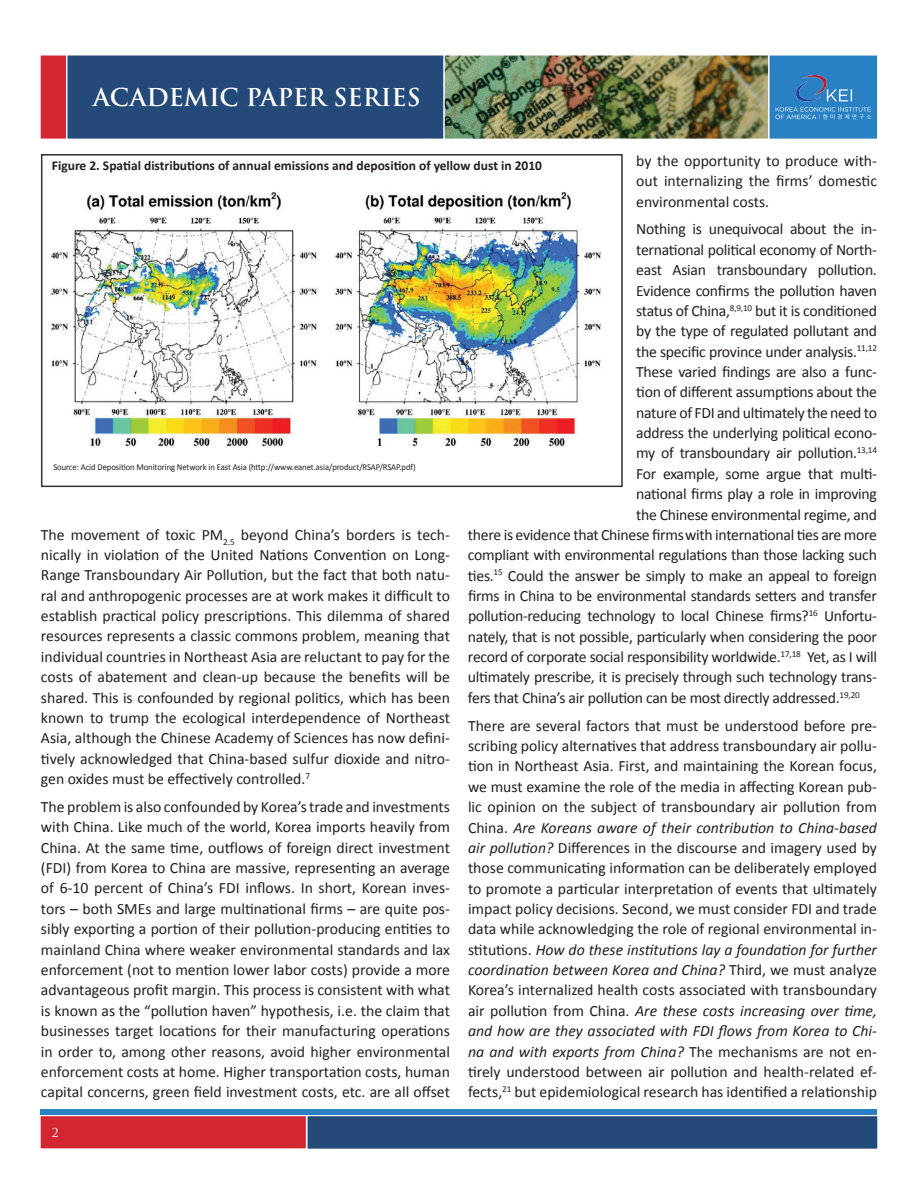
<style>
.page{position:relative;width:918px;height:1188px;background:#fff}
.page>*{position:absolute;margin:0;border:0;box-sizing:border-box;transform-origin:0 0}
.t1{font:700 24px "Trajan Pro";color:#fff}
.t2{font:15.75px/20.4px "Calibri";letter-spacing:-.02em;color:#231f20;text-align:justify}
.t3{font:700 13.5px "Calibri";color:#231f20}
.t4{font:12px "Trajan Pro";color:#fff}
.t5{font:9px "Calibri";letter-spacing:-.01em;color:#231f20;scale:.96 1}
.s1{font-style:italic}
</style>
<div class="page">
<div style="left:63px;top:54px;width:789px;height:86px;background:#244a79;border:2px solid #fff"></div>
<div style="left:39px;top:54px;width:28px;height:86px;background:#d22631;border:2px solid #fff"></div>
<div style="left:767px;top:54px;width:112px;height:86px;background:#2981c4;border:2px solid #fff"></div>
<div style="left:306px;top:1115px;width:573px;height:35px;background:#244a79;border:2px solid #fff"></div>
<div style="left:39px;top:1115px;width:268px;height:35px;background:#d22631;border:2px solid #fff"></div>
<div style="left:41px;top:1109px;width:836px;height:6px;background:#2981c4"></div>
<img style="left:443px;top:54px;width:327px;height:86px">
<img style="left:776px;top:75px;width:96px;height:45px">
<img style="left:50px;top:192px;width:552px;height:255px">
<div style="left:41px;top:154px;width:582px;height:333px;border:2px solid #313232"></div>
<h1 class="t1" style="left:93px;top:82px;width:329px">ACADEMIC PAPER SERIES</h1>
<p class="t2" style="left:636px;top:150px;width:242px">by the opportunity to produce with&shy;out internalizing the firms’ domestic environmental costs.</p>
<p class="t2" style="left:636px;top:218px;width:242px">Nothing is unequivocal about the in-</p>
<p class="t2" style="left:636px;top:239px;width:242px">ternational political economy of North-</p>
<p class="t2" style="left:636px;top:259px;width:242px">east Asian transboundary pollution.</p>
<p class="t2" style="left:636px;top:279px;width:242px">Evidence confirms the pollution haven</p>
<p class="t2" style="left:636px;top:300px;width:242px">status of China,<sup>8,9,10</sup> but it is conditioned</p>
<p class="t2" style="left:636px;top:320px;width:242px">by the type of regulated pollutant and</p>
<p class="t2" style="left:636px;top:340px;width:242px">the specific province under analysis.<sup>11,12</sup></p>
<p class="t2" style="left:636px;top:361px;width:242px">These varied findings are also a func-</p>
<p class="t2" style="left:636px;top:381px;width:242px">tion of different assumptions about the</p>
<p class="t2" style="left:636px;top:402px;width:242px">nature of FDI and ultimately the need to</p>
<p class="t2" style="left:636px;top:422px;width:242px">address the underlying political econo-</p>
<p class="t2" style="left:636px;top:442px;width:242px">my of transboundary air pollution.<sup>13,14</sup></p>
<p class="t2" style="left:636px;top:463px;width:242px">For example, some argue that multi-</p>
<p class="t2" style="left:636px;top:483px;width:242px">national firms play a role in improving</p>
<p class="t2" style="left:636px;top:503px;width:242px">the Chinese environmental regime, and</p>
<p class="t2" style="left:468px;top:524px;width:411px">there is evidence that Chinese firmswith international ties are more</p>
<p class="t2" style="left:468px;top:544px;width:410px">compliant with environmental regulations than those lacking such</p>
<p class="t2" style="left:468px;top:564px;width:410px">ties.<sup>15</sup> Could the answer be simply to make an appeal to foreign</p>
<p class="t2" style="left:468px;top:585px;width:410px">firms in China to be environmental standards setters and transfer</p>
<p class="t2" style="left:468px;top:605px;width:411px">pollution-reducing technology to local Chinese firms?<sup>16</sup> Unfortu-</p>
<p class="t2" style="left:468px;top:626px;width:410px">nately, that is not possible, particularly when considering the poor</p>
<p class="t2" style="left:468px;top:646px;width:411px">record of corporate social responsibility worldwide.<sup>17,18</sup> Yet, as I will</p>
<p class="t2" style="left:468px;top:666px;width:410px">ultimately prescribe, it is precisely through such technology trans-</p>
<p class="t2" style="left:468px;top:687px;width:393px">fers that China’s air pollution can be most directly addressed.<sup>19,20</sup></p>
<p class="t2" style="left:468px;top:715px;width:411px">There are several factors that must be understood before pre&shy;scribing policy alternatives that address transboundary air pollu&shy;tion in Northeast Asia. First, and maintaining the Korean focus, we must examine the role of the media in affecting Korean pub&shy;lic opinion on the subject of transboundary air pollution from China. <span class="s1">Are Koreans aware of their contribution to China-based air pollution?</span> Differences in the discourse and imagery used by those communicating information can be deliberately employed to promote a particular interpretation of events that ultimately impact policy decisions. Second, we must consider FDI and trade data while acknowledging the role of regional environmental in&shy;stitutions. <span class="s1">How do these institutions lay a foundation for further coordination between Korea and China?</span> Third, we must analyze Korea’s internalized health costs associated with transboundary air pollution from China. <span class="s1">Are these costs increasing over time, and how are they associated with FDI flows from Korea to Chi&shy;na and with exports from China?</span> The mechanisms are not en&shy;tirely understood between air pollution and health-related ef&shy;fects,<sup>21</sup> but epidemiological research has identified a relationship</p>
<p class="t3" style="left:52px;top:157px;width:492px">Figure 2. Spatial distributions of annual emissions and deposition of yellow dust in 2010</p>
<p class="t5" style="left:53px;top:461px;width:379px">Source: Acid Deposition Monitoring Network in East Asia (http://www.eanet.asia/product/RSAP/RSAP.pdf)</p>
<p class="t2" style="left:41px;top:523px;width:411px">The movement of toxic PM<sub>2.5</sub> beyond China’s borders is tech&shy;nically in violation of the United Nations Convention on Long-Range Transboundary Air Pollution, but the fact that both natu&shy;ral and anthropogenic processes are at work makes it difficult to establish practical policy prescriptions. This dilemma of shared resources represents a classic commons problem, meaning that individual countries in Northeast Asia are reluctant to pay for the costs of abatement and clean-up because the benefits will be shared. This is confounded by regional politics, which has been known to trump the ecological interdependence of Northeast Asia, although the Chinese Academy of Sciences has now defini&shy;tively acknowledged that China-based sulfur dioxide and nitro&shy;gen oxides must be effectively controlled.<sup>7</sup></p>
<p class="t2" style="left:41px;top:796px;width:411px">The problem is also confounded by Korea’s trade and investments with China. Like much of the world, Korea imports heavily from China. At the same time, outflows of foreign direct investment (FDI) from Korea to China are massive, representing an average of 6-10 percent of China’s FDI inflows. In short, Korean inves&shy;tors – both SMEs and large multinational firms – are quite pos&shy;sibly exporting a portion of their pollution-producing entities to mainland China where weaker environmental standards and lax enforcement (not to mention lower labor costs) provide a more advantageous profit margin. This process is consistent with what is known as the “pollution haven” hypothesis, i.e. the claim that businesses target locations for their manufacturing operations in order to, among other reasons, avoid higher environmental enforcement costs at home. Higher transportation costs, human capital concerns, green field investment costs, etc. are all offset</p>
<p class="t4" style="left:52px;top:1125px;width:8px">2</p>
</div>
